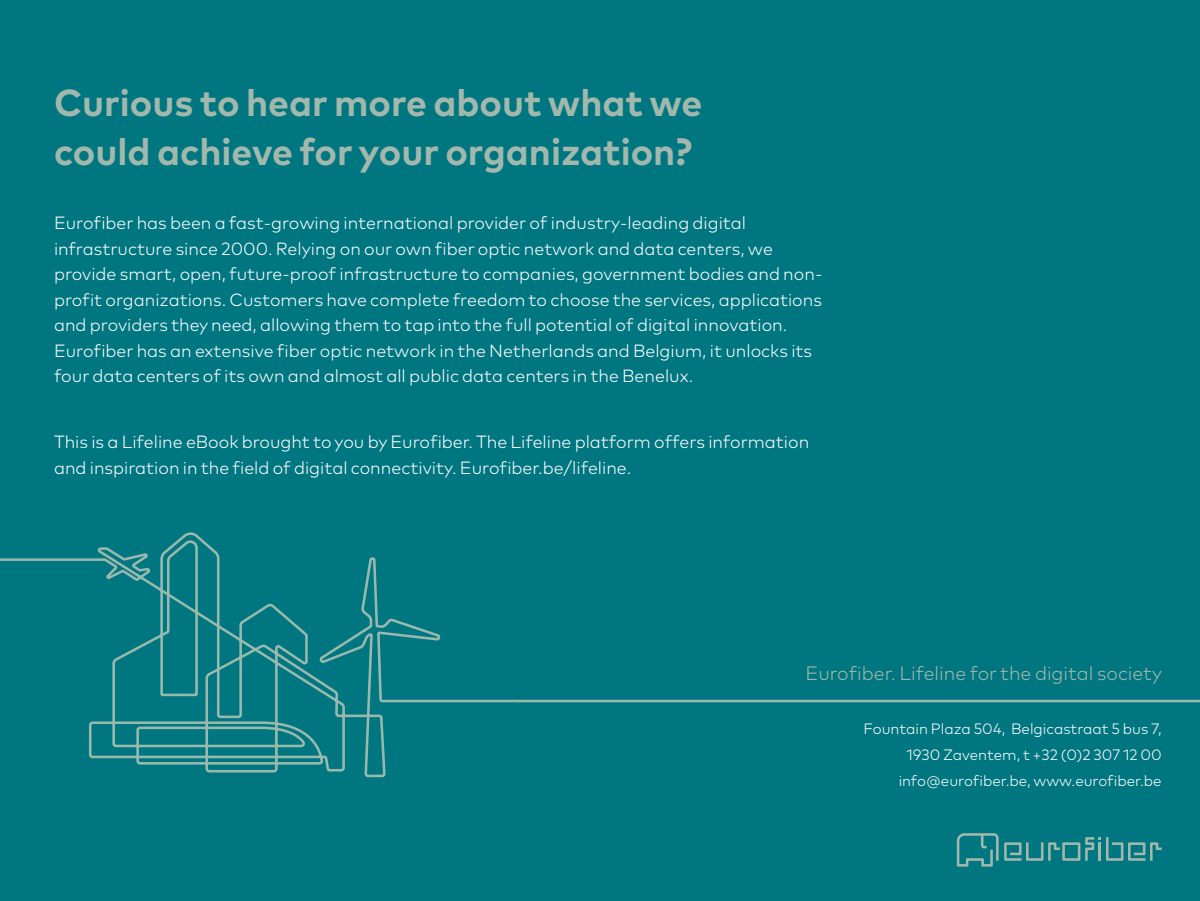
<style>
.page{position:relative;width:1200px;height:901px;background:#fff}
.page>*{position:absolute;margin:0;border:0;box-sizing:border-box;transform-origin:0 0}
.t1{font:700 37.5px/48px "Mark OT";color:#a2b8ac}
.t2{font:300 19.35px "Mark OT";color:#a2b8ac}
.t3{font:300 17.7px/25.5px "Mark OT";color:#fff}
.t4{font:300 15px/26px "Mark OT";color:#fff;text-align:right}
</style>
<div class="page">
<div style="left:0;top:0;width:1200px;height:900px;background:#007681"></div>
<svg style="left:519px;top:699px;width:681px;height:4px;background:#62a09d"></svg>
<svg style="left:957px;top:833px;width:205px;height:33px"></svg>
<svg style="left:0;top:532px;width:519px;height:244px"></svg>
<h1 class="t1" style="left:54px;top:78px;width:650px">Curious to hear more about what we could achieve for your organization?</h1>
<p class="t3" style="left:54px;top:210px;width:770px">Eurofiber has been a fast-growing international provider of industry-leading digital infrastructure since 2000. Relying on our own fiber optic network and data centers, we provide smart, open, future-proof infrastructure to companies, government bodies and non&shy;profit organizations. Customers have complete freedom to choose the services, applications and providers they need, allowing them to tap into the full potential of digital innovation.<br>Eurofiber has an extensive fiber optic network in the Netherlands and Belgium, it unlocks its four data centers of its own and almost all public data centers in the Benelux.</p>
<p class="t3" style="left:54px;top:429px;width:757px">This is a Lifeline eBook brought to you by Eurofiber. The Lifeline platform offers information and inspiration in the field of digital connectivity. Eurofiber.be/lifeline.</p>
<p class="t2" style="left:805px;top:660px;width:358px">Eurofiber. Lifeline for the digital society</p>
<p class="t4" style="left:863px;top:715px;width:300px">Fountain Plaza 504, Belgicastraat 5 bus 7,<br>1930 Zaventem, t +32 (0)2 307 12 00 info@eurofiber.be, www.eurofiber.be</p>
</div>
